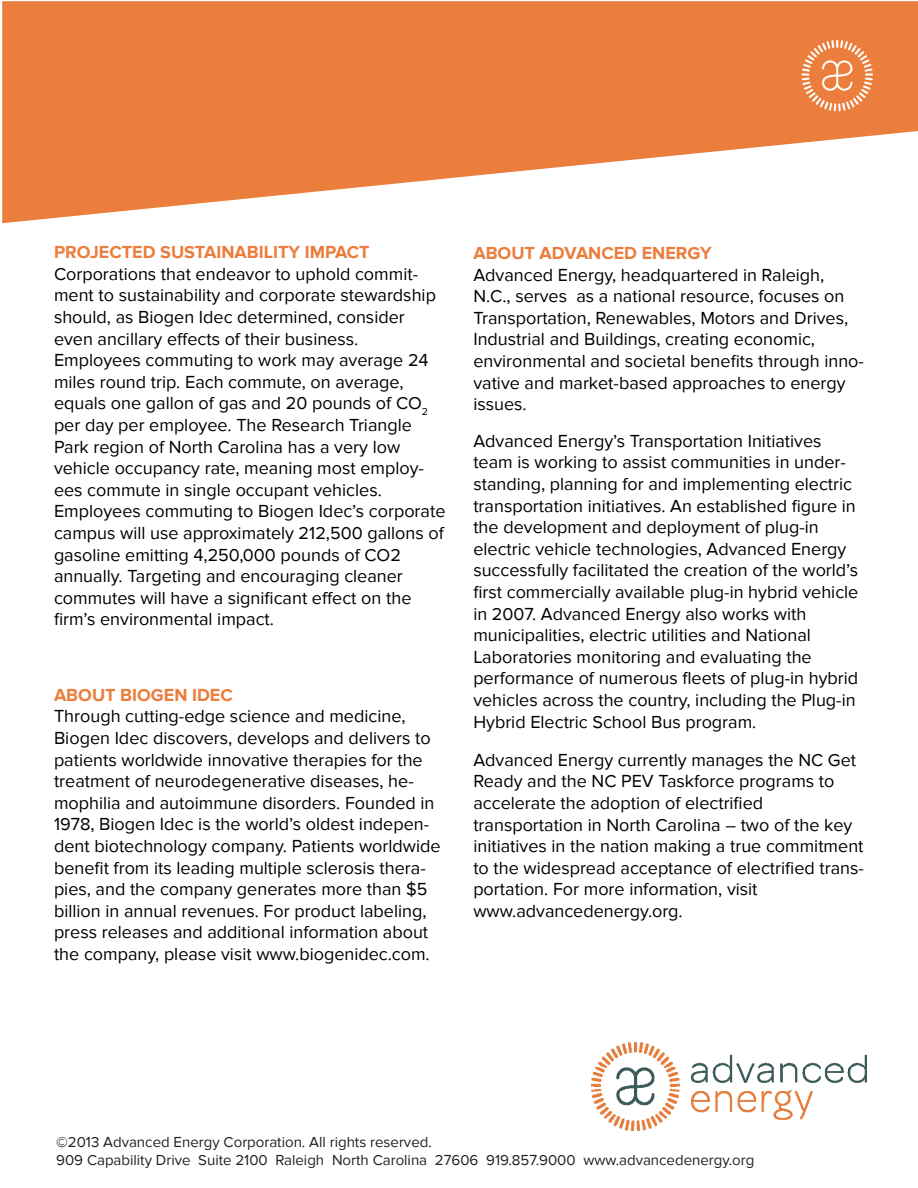
<style>
.page{position:relative;width:918px;height:1188px;background:#fff}
.page>*{position:absolute;margin:0;border:0;box-sizing:border-box;transform-origin:0 0}
.t1{font:18px/21.6px "Proxima Nova";color:#000}
.t2{font:700 18px "Proxima Nova";color:#eb7d3d}
.t3{font:15px/18px "Proxima Nova";color:#231f20}
</style>
<div class="page">
<svg style="left:2px;top:1px;width:916px;height:222px;fill:#eb7d3d"></svg>
<svg style="left:801px;top:40px;width:72px;height:71px;background:#ee9561"></svg>
<img style="left:592px;top:1042px;width:274px;height:89px">
<p class="t2" style="left:54px;top:242px;width:317px">PROJECTED SUSTAINABILITY IMPACT</p>
<p class="t1" style="left:54px;top:263px;width:383px">Corporations that endeavor to uphold commit&shy;ment to sustainability and corporate stewardship should, as Biogen Idec determined, consider even ancillary effects of their business.</p>
<p class="t1" style="left:54px;top:350px;width:376px">Employees commuting to work may average 24 miles round trip. Each commute, on average, equals one gallon of gas and 20 pounds of CO<sub>2 </sub>per day per employee. The Research Triangle Park region of North Carolina has a very low</p>
<p class="t1" style="left:54px;top:458px;width:372px">vehicle occupancy rate, meaning most employ&shy;ees commute in single occupant vehicles.</p>
<p class="t1" style="left:54px;top:501px;width:393px;text-align:justify">Employees commuting to Biogen Idec’s corporate campus will use approximately 212,500 gallons of gasoline emitting 4,250,000 pounds of CO2</p>
<p class="t1" style="left:54px;top:566px;width:359px">annually. Targeting and encouraging cleaner commutes will have a significant effect on the firm’s environmental impact.</p>
<p class="t2" style="left:54px;top:684px;width:180px">ABOUT BIOGEN IDEC</p>
<p class="t1" style="left:54px;top:706px;width:388px">Through cutting-edge science and medicine, Biogen Idec discovers, develops and delivers to patients worldwide innovative therapies for the treatment of neurodegenerative diseases, he&shy;mophilia and autoimmune disorders. Founded in 1978, Biogen Idec is the world’s oldest indepen&shy;dent biotechnology company. Patients worldwide benefit from its leading multiple sclerosis thera&shy;pies, and the company generates more than $5 billion in annual revenues. For product labeling, press releases and additional information about the company, please visit www.biogenidec.com.</p>
<p class="t2" style="left:473px;top:243px;width:240px">ABOUT ADVANCED ENERGY</p>
<p class="t1" style="left:473px;top:264px;width:376px">Advanced Energy, headquartered in Raleigh, N.C., serves as a national resource, focuses on Transportation, Renewables, Motors and Drives, Industrial and Buildings, creating economic,</p>
<p class="t1" style="left:473px;top:351px;width:392px">environmental and societal benefits through inno&shy;vative and market-based approaches to energy issues.</p>
<p class="t1" style="left:473px;top:430px;width:384px">Advanced Energy’s Transportation Initiatives team is working to assist communities in under&shy;standing, planning for and implementing electric transportation initiatives. An established figure in the development and deployment of plug-in</p>
<p class="t1" style="left:473px;top:538px;width:387px">electric vehicle technologies, Advanced Energy successfully facilitated the creation of the world’s first commercially available plug-in hybrid vehicle in 2007. Advanced Energy also works with</p>
<p class="t1" style="left:473px;top:625px;width:339px">municipalities, electric utilities and National</p>
<p class="t1" style="left:473px;top:646px;width:340px">Laboratories monitoring and evaluating the</p>
<p class="t1" style="left:473px;top:668px;width:386px">performance of numerous fleets of plug-in hybrid vehicles across the country, including the Plug-in<br>Hybrid Electric School Bus program.</p>
<p class="t1" style="left:473px;top:749px;width:384px">Advanced Energy currently manages the NC Get<br>Ready and the NC PEV Taskforce programs to</p>
<p class="t1" style="left:473px;top:792px;width:291px">accelerate the adoption of electrified</p>
<p class="t1" style="left:473px;top:814px;width:392px">transportation in North Carolina – two of the key initiatives in the nation making a true commitment to the widespread acceptance of electrified trans&shy;portation. For more information, visit</p>
<p class="t1" style="left:473px;top:900px;width:211px">www.advancedenergy.org.</p>
<p class="t3" style="left:56px;top:1133px;width:700px">©2013 Advanced Energy Corporation. All rights reserved.<br>909 Capability Drive Suite 2100 Raleigh North Carolina 27606 919.857.9000 www.advancedenergy.org</p>
</div>
